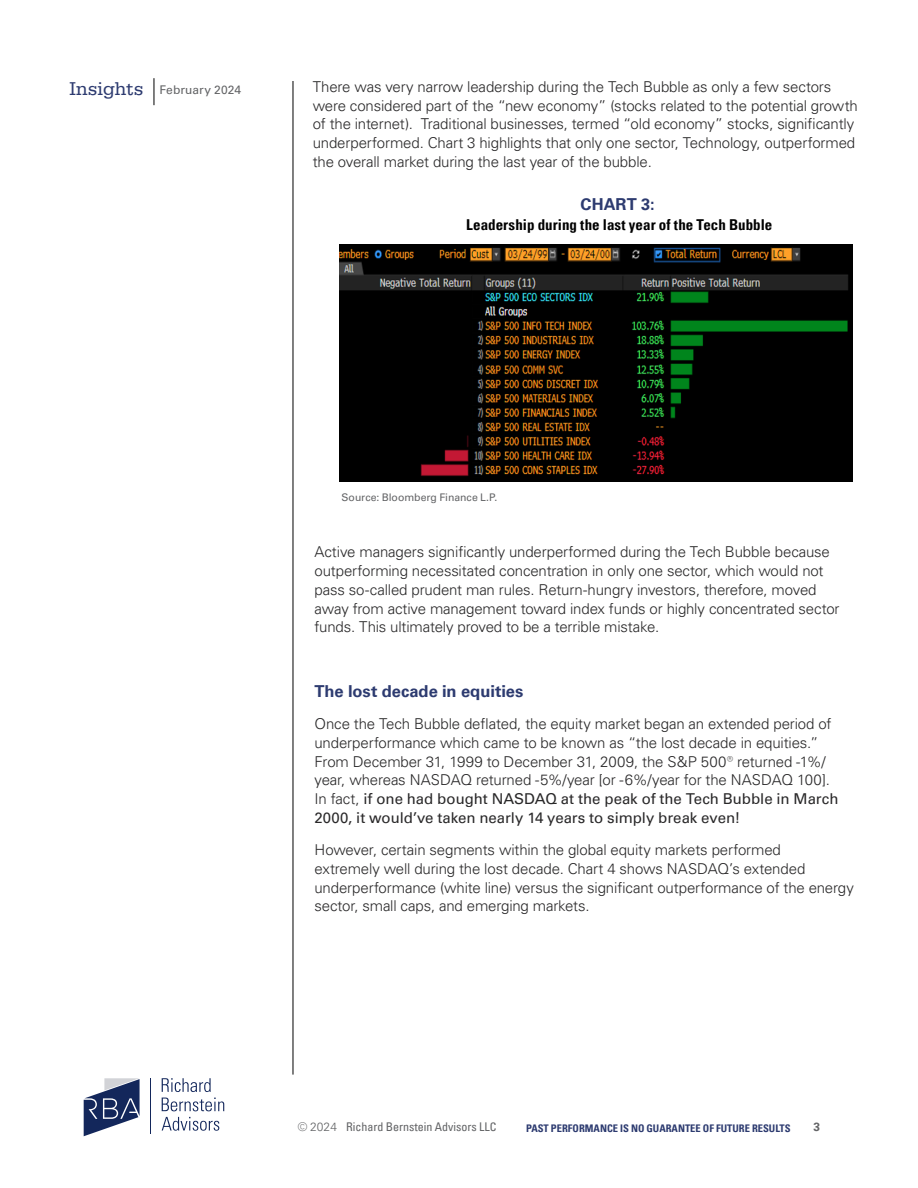
<style>
.page{position:relative;width:918px;height:1188px;background:#fff}
.page>*{position:absolute;margin:0;border:0;box-sizing:border-box;transform-origin:0 0}
.Body_Universe_45_10_12_5{font:700 16.5px "Univers LT Pro 65";color:#2d3b70}
.Body_Universe_45_10_12_5-2{font:300 15px/18.8px "Univers LT Pro 45";letter-spacing:-.01em;color:#292829}
.t1{font:700 condensed 15px "Univers LT Pro";letter-spacing:.005em;color:#000}
.t2{font:condensed 12px "Univers LT Pro";color:#636466}
.t3{font:12px "Univers LT Pro 55 Roman";letter-spacing:.01em;color:#636466}
.t4{font:700 12px "Univers LT Pro 65";color:#636466}
.t5{font:700 condensed 10.5px "Univers LT Pro";color:#2d3b70}
.t6{font:10.5px "Univers LT Pro 55 Roman";letter-spacing:-.005em;color:#636466}
.s1{font-family:"Serifa Std";font-size:19.5px;color:#2d3b70}
.s2{font-family:"Univers LT Pro 55 Roman";font-weight:400}
.s3{font-family:"Univers LT Pro 45";font-weight:300;font-stretch:normal}
</style>
<div class="page">
<hr style="left:293px;top:81px;width:1px;height:994px;background:#000">
<svg style="left:154px;top:78px;width:1px;height:27px"></svg>
<svg style="left:84px;top:1078px;width:56px;height:58px"></svg>
<hr style="left:151px;top:1078px;width:1px;height:55px;background:#13275b">
<svg style="left:162px;top:1117px;width:57px;height:14px"></svg>
<svg style="left:162px;top:1078px;width:49px;height:14px"></svg>
<svg style="left:162px;top:1098px;width:62px;height:13px"></svg>
<img style="left:339px;top:245px;width:513px;height:236px">
<p class="t3" style="left:70px;top:82px;width:173px"><span class="s1">Insights</span> February 2024</p>
<p class="Body_Universe_45_10_12_5-2" style="left:313px;top:77px;width:547px">There was very narrow leadership during the Tech Bubble as only a few sectors were considered part of the “new economy” (stocks related to the potential growth of the internet). Traditional businesses, termed “old economy” stocks, significantly underperformed. Chart 3 highlights that only one sector, Technology, outperformed the overall market during the last year of the bubble.</p>
<p class="Body_Universe_45_10_12_5" style="left:581px;top:193px;width:76px">CHART 3:</p>
<p class="t1" style="left:466px;top:215px;width:308px">Leadership during the last year of the Tech Bubble</p>
<p class="t6" style="left:342px;top:490px;width:157px">Source: Bloomberg Finance L.P.</p>
<p class="Body_Universe_45_10_12_5-2" style="left:315px;top:542px;width:527px">Active managers significantly underperformed during the Tech Bubble because outperforming necessitated concentration in only one sector, which would not pass so-called prudent man rules. Return-hungry investors, therefore, moved away from active management toward index funds or highly concentrated sector funds. This ultimately proved to be a terrible mistake.</p>
<p class="Body_Universe_45_10_12_5" style="left:315px;top:680px;width:210px">The lost decade in equities</p>
<p class="Body_Universe_45_10_12_5-2" style="left:315px;top:714px;width:526px">Once the Tech Bubble deflated, the equity market began an extended period of underperformance which came to be known as “the lost decade in equities.” From December 31, 1999 to December 31, 2009, the S&amp;P 500® returned -1%/ year, whereas NASDAQ returned -5%/year [or -6%/year for the NASDAQ 100].<br>In fact, <span class="s2">if one had bought NASDAQ at the peak of the Tech Bubble in March 2000, it would’ve taken nearly 14 years to simply break even!</span></p>
<p class="Body_Universe_45_10_12_5-2" style="left:315px;top:840px;width:541px">However, certain segments within the global equity markets performed<br>extremely well during the lost decade. Chart 4 shows NASDAQ’s extended underperformance (white line) versus the significant outperformance of the energy sector, small caps, and emerging markets.</p>
<p class="t2" style="left:298px;top:1119px;width:200px"><span class="s3">© 2024</span> Richard Bernstein Advisors LLC</p>
<p class="t4" style="left:813px;top:1118px;width:8px">3</p>
<p class="t5" style="left:526px;top:1122px;width:266px">PAST PERFORMANCE IS NO GUARANTEE OF FUTURE RESULTS</p>
</div>
